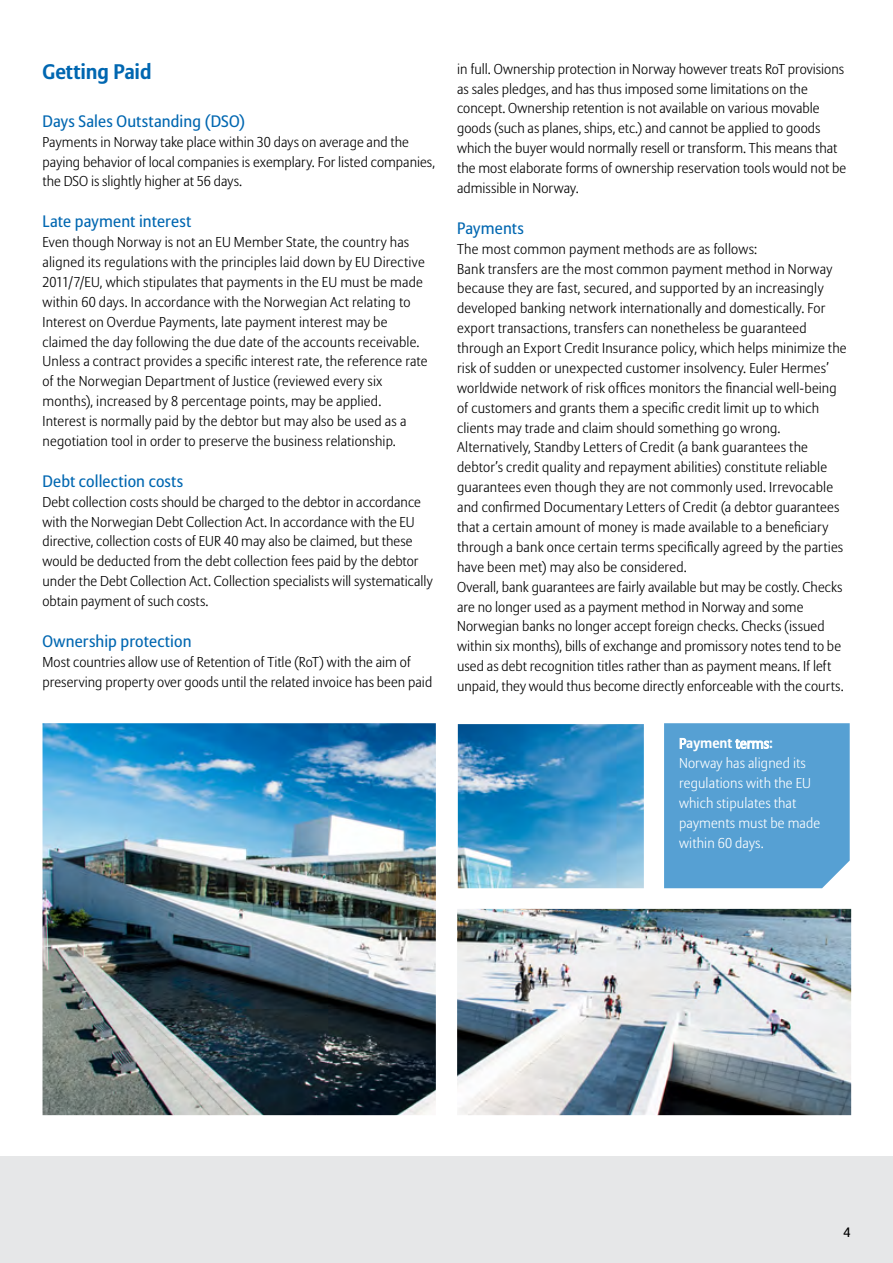
<style>
.page{position:relative;width:893px;height:1263px;background:#fff}
.page>*{position:absolute;margin:0;border:0;box-sizing:border-box;transform-origin:0 0}
.t1{font:700 21px "Allianz Sans";letter-spacing:-.005em;color:#0067b1}
.t2{font:16.5px "Allianz Sans";letter-spacing:.01em;color:#0067b1}
.t3{font:300 14.25px/20px "Allianz Sans";letter-spacing:.01em;color:#000}
.t4{font:300 14.25px/20px "Allianz Sans";letter-spacing:.01em;color:#fff}
.t5{font:13.5px "Allianz Sans";color:#000}
.s1{font-weight:400}
.s2{font-weight:700}
</style>
<div class="page">
<div style="left:0;top:1156px;width:893px;height:107px;background:#e6e7e8"></div>
<img style="left:43px;top:723px;width:808px;height:392px">
<div style="left:664px;top:723px;width:186px;height:165px;background:#56a0d3"></div>
<h1 class="t1" style="left:43px;top:58px;width:111px">Getting Paid</h1>
<p class="t2" style="left:43px;top:111px;width:204px">Days Sales Outstanding (DSO)</p>
<p class="t3" style="left:43px;top:132px;width:394px">Payments in Norway take place within 30 days on average and the paying behavior of local companies is exemplary. For listed companies, the DSO is slightly higher at 56 days.</p>
<p class="t2" style="left:43px;top:212px;width:150px">Late payment interest</p>
<p class="t3" style="left:43px;top:233px;width:387px">Even though Norway is not an EU Member State, the country has aligned its regulations with the principles laid down by EU Directive 2011/7/EU, which stipulates that payments in the EU must be made within 60 days. In accordance with the Norwegian Act relating to Interest on Overdue Payments, late payment interest may be claimed the day following the due date of the accounts receivable.<br>Unless a contract provides a specific interest rate, the reference rate of the Norwegian Department of Justice (reviewed every six months), increased by 8 percentage points, may be applied.<br>Interest is normally paid by the debtor but may also be used as a negotiation tool in order to preserve the business relationship.</p>
<p class="t2" style="left:43px;top:471px;width:142px">Debt collection costs</p>
<p class="t3" style="left:43px;top:492px;width:392px">Debt collection costs should be charged to the debtor in accordance with the Norwegian Debt Collection Act. In accordance with the EU directive, collection costs of EUR 40 may also be claimed, but these would be deducted from the debt collection fees paid by the debtor under the Debt Collection Act. Collection specialists will systematically obtain payment of such costs.</p>
<p class="t2" style="left:43px;top:631px;width:150px">Ownership protection</p>
<p class="t3" style="left:43px;top:652px;width:391px">Most countries allow use of Retention of Title (RoT) with the aim of preserving property over goods until the related invoice has been paid</p>
<p class="t3" style="left:457px;top:59px;width:391px">in full. Ownership protection in Norway however treats RoT provisions as sales pledges, and has thus imposed some limitations on the concept. Ownership retention is not available on various movable goods (such as planes, ships, etc.) and cannot be applied to goods which the buyer would normally resell or transform. This means that the most elaborate forms of ownership reservation tools would not be admissible in Norway.</p>
<p class="t2" style="left:457px;top:218px;width:68px">Payments</p>
<p class="t3" style="left:457px;top:239px;width:391px">The most common payment methods are as follows:<br>Bank transfers are the most common payment method in Norway because they are fast, secured, and supported by an increasingly developed banking network internationally and domestically. For export transactions, transfers can nonetheless be guaranteed through an Export Credit Insurance policy, which helps minimize the risk of sudden or unexpected customer insolvency. Euler Hermes’ worldwide network of risk offices monitors the financial well-being of customers and grants them a specific credit limit up to which clients may trade and claim should something go wrong.<br>Alternatively, Standby Letters of Credit (a bank guarantees the debtor’s credit quality and repayment abilities) constitute reliable guarantees even though they are not commonly used. Irrevocable and confirmed Documentary Letters of Credit (a debtor guarantees that a certain amount of money is made available to a beneficiary through a bank once certain terms specifically agreed by the parties have been met) may also be considered.<br>Overall, bank guarantees are fairly available but may be costly. Checks are no longer used as a payment method in Norway and some Norwegian banks no longer accept foreign checks. Checks (issued within six months), bills of exchange and promissory notes tend to be used as debt recognition titles rather than as payment means. If left unpaid, they would thus become directly enforceable with the courts.</p>
<p class="t4" style="left:679px;top:734px;width:143px"><span class="s1">P</span><span class="s2">ayment</span> <span class="s1">terms</span><span class="s2">:<br></span>Norway has aligned its regulations with the EU which stipulates that payments must be made within 60 days.</p>
<p class="t5" style="left:843px;top:1224px;width:9px">4</p>
</div>
